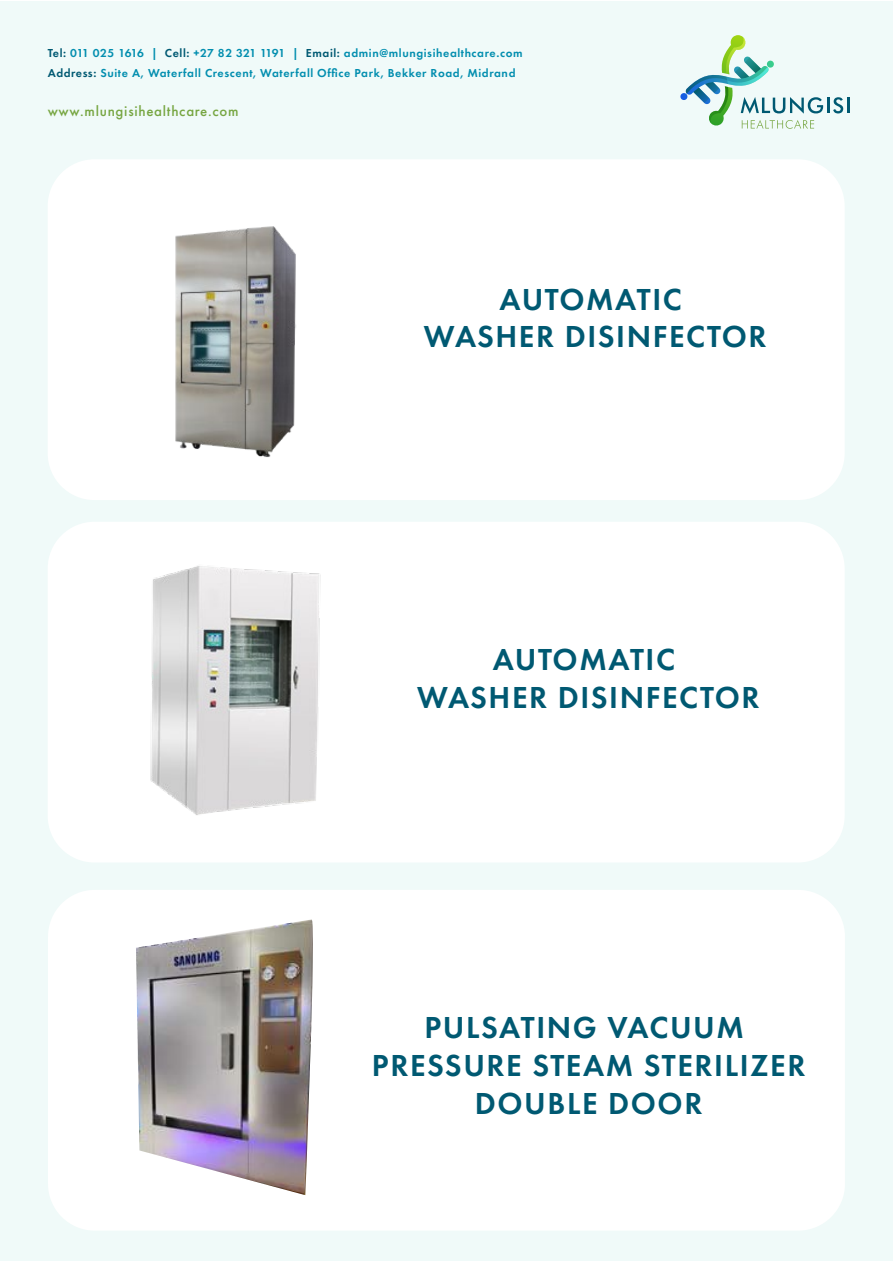
<style>
.page{position:relative;width:893px;height:1263px;background:#fff}
.page>*{position:absolute;margin:0;border:0;box-sizing:border-box;transform-origin:0 0}
.t1{font:600 31.5px/37.8px "Futura PT";letter-spacing:.05em;color:#005972;text-align:center}
.t2{font:500 14.85px "Futura PT";letter-spacing:.05em;color:#77a642}
.t3{font:600 12px/19.6px "Futura PT";letter-spacing:.05em;color:#028eaf}
.s1{color:#005972}
</style>
<div class="page">
<div style="left:0;top:2px;width:893px;height:1259px;background:#f0faf9"></div>
<div style="left:48px;top:522px;width:797px;height:340px;background:#fff;border-radius:47px"></div>
<div style="left:48px;top:159px;width:797px;height:341px;background:#fff;border-radius:47px"></div>
<hr style="left:847px;top:98px;width:3px;height:15px;background:#005972">
<svg style="left:680px;top:35px;width:163px;height:94px"></svg>
<img style="left:175px;top:226px;width:121px;height:232px">
<img style="left:150px;top:566px;width:171px;height:249px">
<div style="left:48px;top:890px;width:797px;height:341px;background:#fff;border-radius:47px"></div>
<img style="left:136px;top:919px;width:177px;height:276px">
<p class="t3" style="left:48px;top:43px;width:477px"><span class="s1">Tel:</span> 011 025 1616 | <span class="s1">Cell:</span> +27 82 321 1191 | <span class="s1">Email:</span> admin@mlungisihealthcare.com<br><span class="s1">Address:</span> Suite A, Waterfall Crescent, Waterfall Office Park, Bekker Road, Midrand</p>
<p class="t2" style="left:48px;top:102px;width:192px">www.mlungisihealthcare.com</p>
<h1 class="t1" style="left:424px;top:280px;width:344px">AUTOMATIC<br>WASHER DISINFECTOR</h1>
<h1 class="t1" style="left:417px;top:640px;width:344px">AUTOMATIC<br>WASHER DISINFECTOR</h1>
<h1 class="t1" style="left:372px;top:1008px;width:435px">PULSATING VACUUM<br>PRESSURE STEAM STERILIZER<br>DOUBLE DOOR</h1>
</div>
